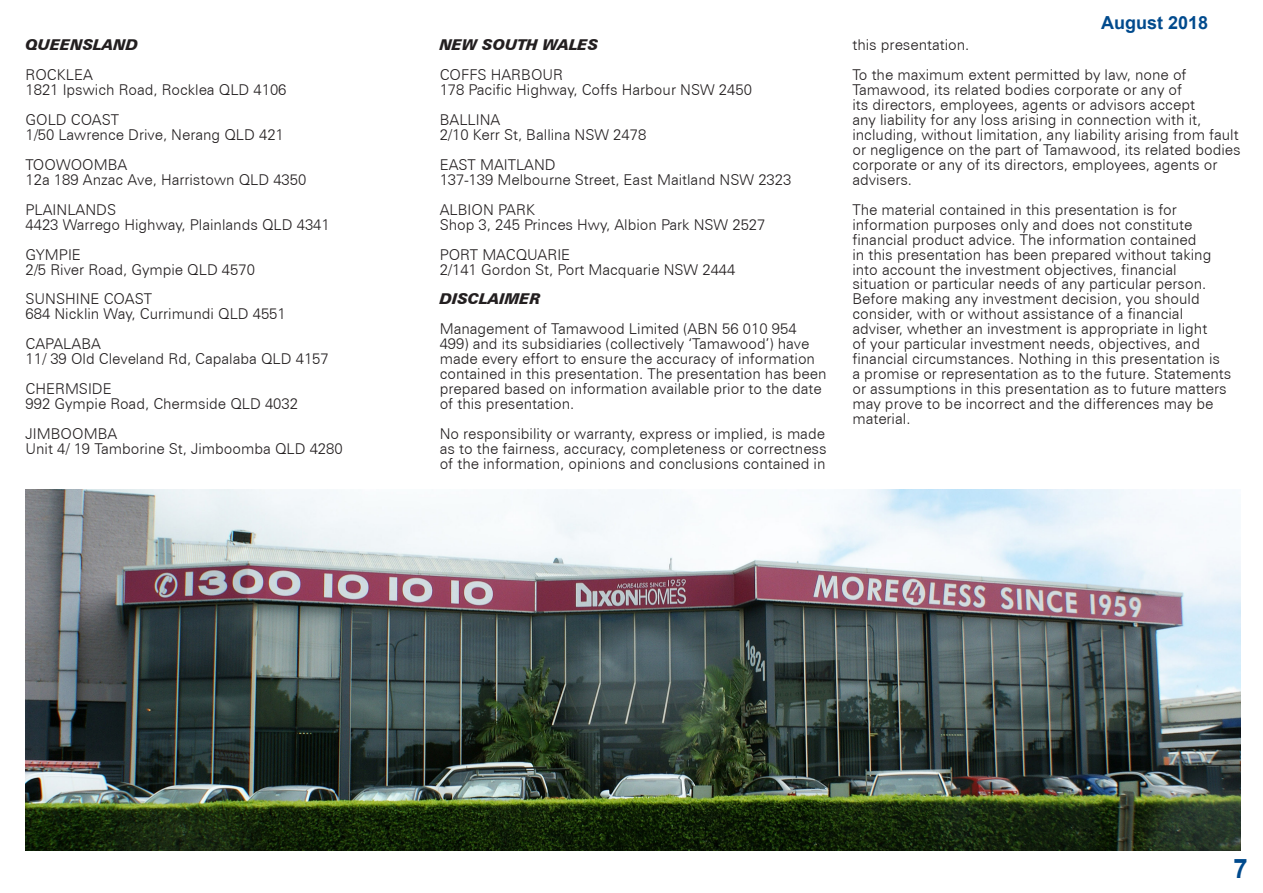
<style>
.page{position:relative;width:1263px;height:893px;background:#fff}
.page>*{position:absolute;margin:0;border:0;box-sizing:border-box;transform-origin:0 0}
.t1{font:700 26.85px "Arial";color:#004a8d;scale:.95 1}
.t2{font:700 18px "Arial";color:#004a8d}
.t3{font:300 15px/15px "Zurich BT";color:#231f20}
.t4{font:italic 900 15px "Zurich BT";color:#231f20}
</style>
<div class="page">
<img style="left:26px;top:489px;width:1215px;height:361px">
<p class="t4" style="left:26px;top:36px;width:114px">QUEENSLAND</p>
<p class="t3" style="left:26px;top:67px;width:69px">ROCKLEA</p>
<p class="t3" style="left:26px;top:82px;width:262px">1821 Ipswich Road, Rocklea QLD 4106</p>
<p class="t3" style="left:26px;top:112px;width:95px">GOLD COAST</p>
<p class="t3" style="left:26px;top:127px;width:260px">1/50 Lawrence Drive, Nerang QLD 421</p>
<p class="t3" style="left:26px;top:157px;width:103px">TOOWOOMBA</p>
<p class="t3" style="left:26px;top:172px;width:282px">12a 189 Anzac Ave, Harristown QLD 4350</p>
<p class="t3" style="left:26px;top:202px;width:92px">PLAINLANDS</p>
<p class="t3" style="left:26px;top:217px;width:306px">4423 Warrego Highway, Plainlands QLD 4341</p>
<p class="t3" style="left:26px;top:247px;width:57px">GYMPIE</p>
<p class="t3" style="left:26px;top:262px;width:231px">2/5 River Road, Gympie QLD 4570</p>
<p class="t3" style="left:26px;top:291px;width:128px">SUNSHINE COAST</p>
<p class="t3" style="left:26px;top:306px;width:262px">684 Nicklin Way, Currimundi QLD 4551</p>
<p class="t3" style="left:26px;top:336px;width:77px">CAPALABA</p>
<p class="t3" style="left:26px;top:351px;width:305px">11/ 39 Old Cleveland Rd, Capalaba QLD 4157</p>
<p class="t3" style="left:26px;top:381px;width:88px">CHERMSIDE</p>
<p class="t3" style="left:26px;top:396px;width:274px">992 Gympie Road, Chermside QLD 4032</p>
<p class="t3" style="left:26px;top:426px;width:93px">JIMBOOMBA</p>
<p class="t3" style="left:26px;top:441px;width:319px">Unit 4/ 19 Tamborine St, Jimboomba QLD 4280</p>
<p class="t4" style="left:440px;top:36px;width:160px">NEW SOUTH WALES</p>
<p class="t3" style="left:440px;top:67px;width:125px">COFFS HARBOUR</p>
<p class="t3" style="left:440px;top:82px;width:314px">178 Pacific Highway, Coffs Harbour NSW 2450</p>
<p class="t3" style="left:440px;top:112px;width:62px">BALLINA</p>
<p class="t3" style="left:440px;top:127px;width:208px">2/10 Kerr St, Ballina NSW 2478</p>
<p class="t3" style="left:440px;top:157px;width:118px">EAST MAITLAND</p>
<p class="t3" style="left:440px;top:172px;width:353px">137-139 Melbourne Street, East Maitland NSW 2323</p>
<p class="t3" style="left:440px;top:202px;width:97px">ALBION PARK</p>
<p class="t3" style="left:440px;top:217px;width:327px">Shop 3, 245 Princes Hwy, Albion Park NSW 2527</p>
<p class="t3" style="left:440px;top:247px;width:132px">PORT MACQUARIE</p>
<p class="t3" style="left:440px;top:262px;width:297px">2/141 Gordon St, Port Macquarie NSW 2444</p>
<p class="t4" style="left:440px;top:290px;width:102px">DISCLAIMER</p>
<p class="t3" style="left:440px;top:321px;width:388px">Management of Tamawood Limited (ABN 56 010 954<br>499) and its subsidiaries (collectively ‘Tamawood’) have made every effort to ensure the accuracy of information contained in this presentation. The presentation has been prepared based on information available prior to the date of this presentation.</p>
<p class="t3" style="left:440px;top:426px;width:388px;text-align:justify">No responsibility or warranty, express or implied, is made as to the fairness, accuracy, completeness or correctness of the information, opinions and conclusions contained in</p>
<p class="t2" style="left:1101px;top:10px;width:109px">August 2018</p>
<p class="t3" style="left:852px;top:37px;width:119px">this presentation.</p>
<p class="t3" style="left:852px;top:67px;width:390px">To the maximum extent permitted by law, none of Tamawood, its related bodies corporate or any of<br>its directors, employees, agents or advisors accept<br>any liability for any loss arising in connection with it, including, without limitation, any liability arising from fault or negligence on the part of Tamawood, its related bodies corporate or any of its directors, employees, agents or advisers.</p>
<p class="t3" style="left:852px;top:202px;width:380px">The material contained in this presentation is for information purposes only and does not constitute financial product advice. The information contained<br>in this presentation has been prepared without taking into account the investment objectives, financial situation or particular needs of any particular person.<br>Before making any investment decision, you should consider, with or without assistance of a financial adviser, whether an investment is appropriate in light<br>of your particular investment needs, objectives, and financial circumstances. Nothing in this presentation is a promise or representation as to the future. Statements or assumptions in this presentation as to future matters may prove to be incorrect and the differences may be material.</p>
<p class="t1" style="left:1233px;top:850px;width:16px">7</p>
</div>
